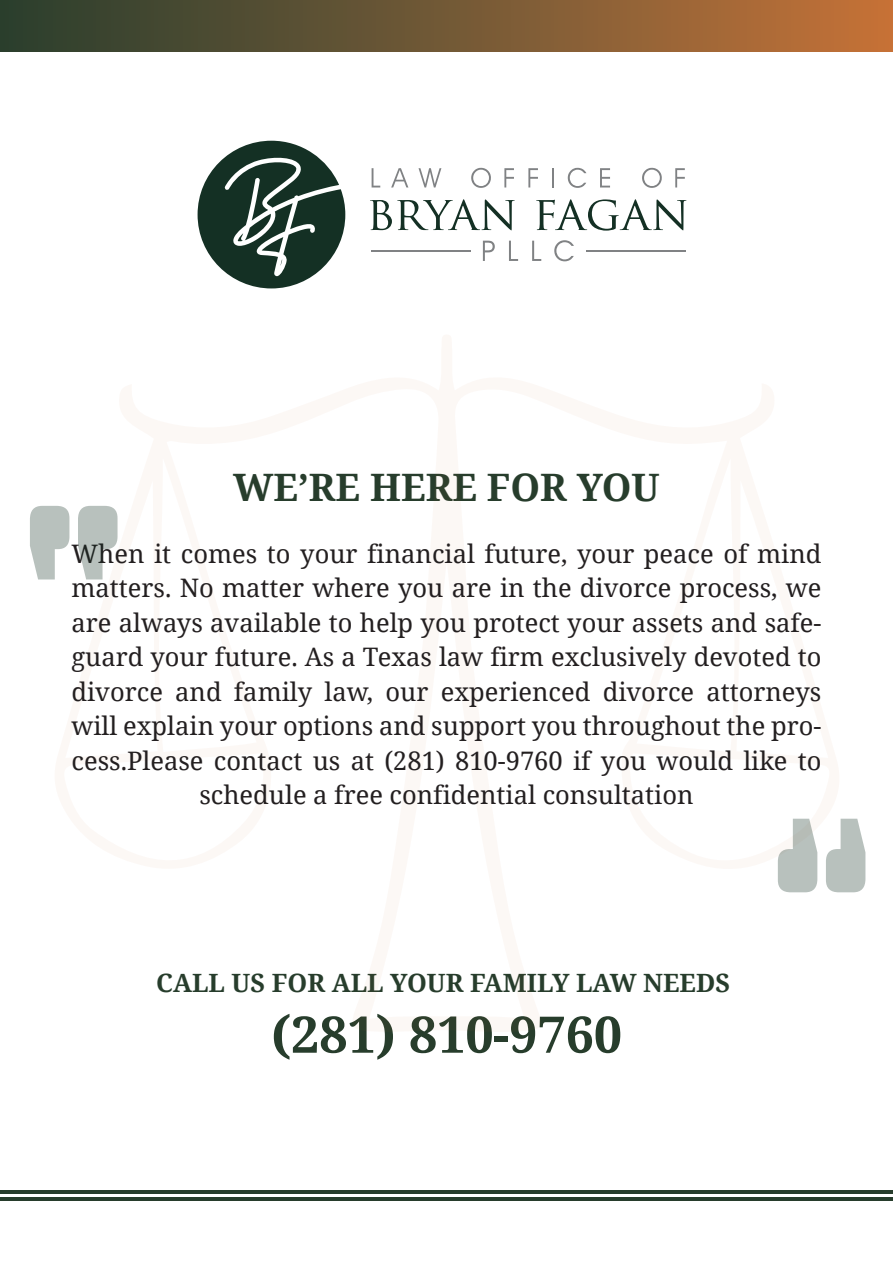
<style>
.page{position:relative;width:893px;height:1263px;background:#fff}
.page>*{position:absolute;margin:0;border:0;box-sizing:border-box;transform-origin:0 0}
.t1{font:700 50.4px "Noto Serif";color:#273d2c}
.t2{font:700 37.8px "Noto Serif";color:#273d2c}
.t3{font:25.5px/34.5px "Noto Serif";color:#231f20;text-align:center}
.t4{font:700 25.2px "Noto Serif";color:#273d2c}
</style>
<div class="page">
<div style="left:0;top:0;width:893px;height:52px;background:linear-gradient(to right,#273f2f,#c27239)"></div>
<svg style="left:370px;top:199px;width:145px;height:31px"></svg>
<svg style="left:536px;top:199px;width:150px;height:32px"></svg>
<svg style="left:372px;top:168px;width:8px;height:19px"></svg>
<svg style="left:391px;top:168px;width:17px;height:19px"></svg>
<svg style="left:418px;top:168px;width:23px;height:19px"></svg>
<svg style="left:471px;top:168px;width:20px;height:20px"></svg>
<svg style="left:504px;top:168px;width:10px;height:19px"></svg>
<svg style="left:528px;top:168px;width:10px;height:19px"></svg>
<svg style="left:552px;top:168px;width:2px;height:19px"></svg>
<svg style="left:568px;top:168px;width:18px;height:20px"></svg>
<svg style="left:600px;top:168px;width:10px;height:19px"></svg>
<svg style="left:642px;top:168px;width:20px;height:20px"></svg>
<svg style="left:675px;top:168px;width:10px;height:19px"></svg>
<svg style="left:483px;top:241px;width:12px;height:20px"></svg>
<svg style="left:509px;top:241px;width:9px;height:20px"></svg>
<svg style="left:532px;top:241px;width:9px;height:20px"></svg>
<svg style="left:554px;top:240px;width:20px;height:21px"></svg>
<hr style="left:371px;top:250px;width:100px;height:2px;background:#808284">
<hr style="left:586px;top:250px;width:99px;height:2px;background:#808284">
<svg style="left:198px;top:141px;width:147px;height:147px"></svg>
<hr style="left:0;top:1190px;width:893px;height:3px;background:#273d2c">
<hr style="left:0;top:1197px;width:893px;height:3px;background:#273d2c">
<svg style="left:778px;top:819px;width:87px;height:73px"></svg>
<svg style="left:30px;top:506px;width:88px;height:73px"></svg>
<h2 class="t2" style="left:233px;top:471px;width:428px">WE’RE HERE FOR YOU</h2>
<p class="t3" style="left:71px;top:539px;width:752px">When it comes to your financial future, your peace of mind matters. No matter where you are in the divorce process, we are always available to help you protect your assets and safe&shy;guard your future. As a Texas law firm exclusively devoted to divorce and family law, our experienced divorce attorneys will explain your options and support you throughout the pro&shy;cess.Please contact us at (281) 810-9760 if you would like to schedule a free confidential consultation</p>
<p class="t4" style="left:156px;top:973px;width:575px">CALL US FOR ALL YOUR FAMILY LAW NEEDS</p>
<h1 class="t1" style="left:271px;top:1014px;width:353px">(281) 810-9760</h1>
</div>
